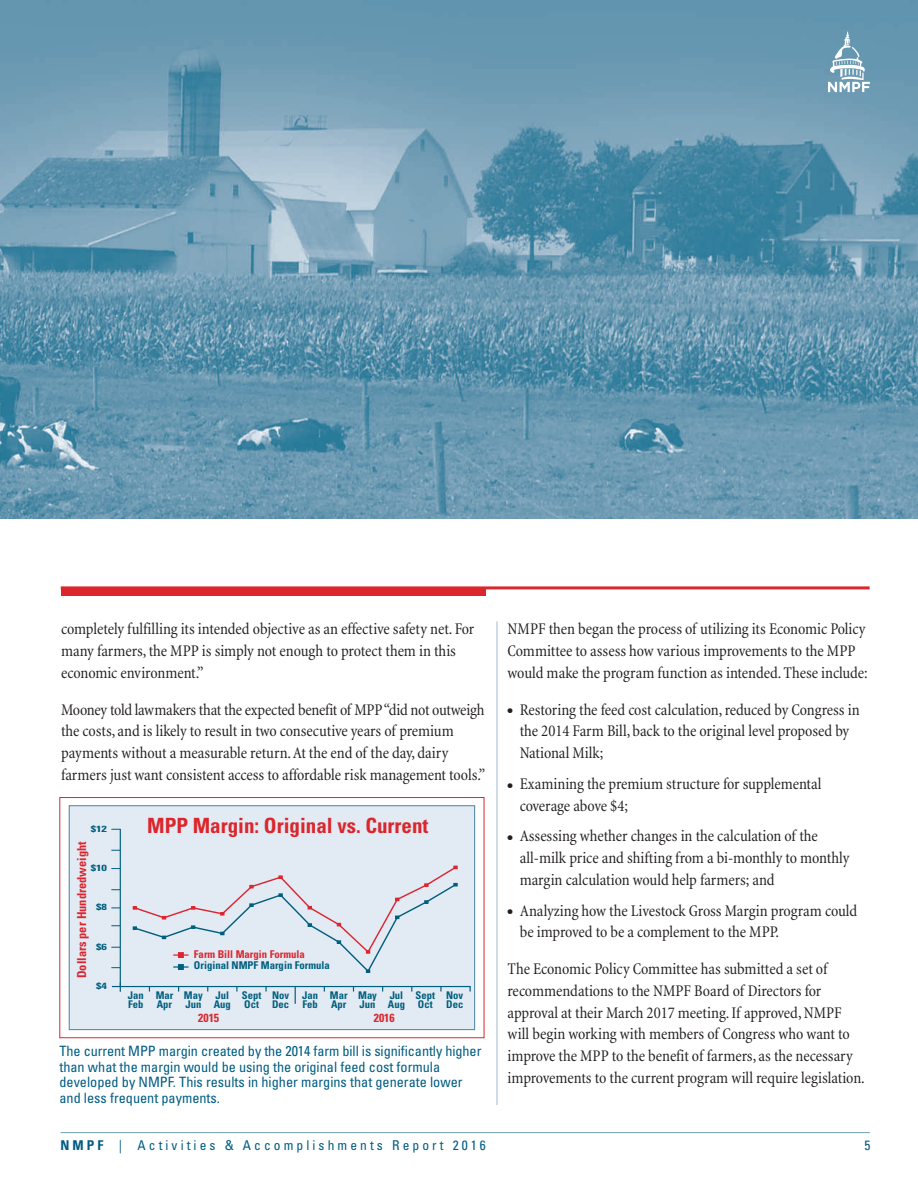
<style>
.page{position:relative;width:918px;height:1188px;background:#fff}
.page>*{position:absolute;margin:0;border:0;box-sizing:border-box;transform-origin:0 0}
.t1{font:700 condensed 21px "Univers";color:#db262c}
.t2{font:condensed 16.5px/21.8px "Minion";letter-spacing:-.005em;color:#231f20}
.t3{font:condensed 14.25px/15.6px "Univers";color:#005d83}
.t4{font:condensed 13.5px "Univers";letter-spacing:.23em;color:#005d83}
.t5{font:700 condensed 12.45px "Univers";color:#dc252e}
.t6{font:700 condensed 11.7px "Univers";color:#dc252e}
.t7{font:700 condensed 10.65px/9.3px "Univers";color:#005f7f}
.t8{font:700 condensed 10.65px "Univers";color:#dc252e}
.t9{font:700 condensed 8.85px "Univers";color:#005f7f;scale:1.38 1}
.s1{font-weight:700}
</style>
<div class="page">
<img style="left:0;top:0;width:918px;height:518px">
<div style="left:59px;top:797px;width:425px;height:241px;border:1px solid #db262c"></div>
<hr style="left:61px;top:1132px;width:809px;height:1px;background:#709db5">
<div style="left:61px;top:587px;width:424px;height:9px;background:#db262c"></div>
<hr style="left:61px;top:586px;width:809px;height:3px;background:#db262c">
<svg style="left:828px;top:32px;width:42px;height:60px"></svg>
<div style="left:70px;top:806px;width:404px;height:223px;background:#e2eaf3"></div>
<hr style="left:120px;top:986px;width:351px;height:1px;background:#005f7f">
<svg style="left:295px;top:987px;width:1px;height:17px"></svg>
<hr style="left:120px;top:829px;width:1px;height:163px;background:#005f7f">
<svg style="left:112px;top:983px;width:8px;height:4px"></svg>
<svg style="left:133px;top:865px;width:325px;height:108px"></svg>
<div style="left:69px;top:805px;width:406px;height:225px;border:1px solid #598faa"></div>
<hr style="left:497px;top:621px;width:1px;height:484px;background:#a3bdce">
<p class="t2" style="left:61px;top:620px;width:415px">completely fulfilling its intended objective as an effective safety net. For many farmers,the MPP is simply not enough to protect them in this economic environment.”</p>
<p class="t2" style="left:61px;top:700px;width:426px">Mooney told lawmakers that the expected benefit of MPP“did not outweigh the costs, and is likely to result in two consecutive years of premium payments without a measurable return.At the end of the day, dairy farmers just want consistent access to affordable risk management tools.”</p>
<p class="t9" style="left:91px;top:825px;width:13px">$12</p>
<p class="t5" style="left:77px;top:978px;width:138px;rotate:-90deg">Dollars per Hundredweight</p>
<p class="t9" style="left:91px;top:865px;width:13px">$10</p>
<p class="t9" style="left:96px;top:904px;width:9px">$8</p>
<p class="t9" style="left:96px;top:943px;width:9px">$6</p>
<p class="t9" style="left:96px;top:983px;width:9px">$4</p>
<p class="t1" style="left:147px;top:818px;width:283px">MPP Margin: Original vs. Current</p>
<p class="t8" style="left:194px;top:950px;width:113px">Farm Bill Margin Formula</p>
<p class="t7" style="left:194px;top:962px;width:138px">Original NMPF Margin Formula</p>
<p class="t7" style="left:128px;top:991px;width:17px">Jan<br>Feb</p>
<p class="t7" style="left:156px;top:991px;width:19px">Mar<br>Apr</p>
<p class="t7" style="left:184px;top:991px;width:20px">May<br>Jun</p>
<p class="t7" style="left:214px;top:991px;width:19px">Jul<br>Aug</p>
<p class="t7" style="left:242px;top:991px;width:21px">Sept<br>Oct</p>
<p class="t7" style="left:272px;top:991px;width:19px">Nov<br>Dec</p>
<p class="t7" style="left:302px;top:991px;width:17px">Jan<br>Feb</p>
<p class="t7" style="left:330px;top:991px;width:19px">Mar<br>Apr</p>
<p class="t7" style="left:358px;top:991px;width:20px">May<br>Jun</p>
<p class="t7" style="left:388px;top:991px;width:19px">Jul<br>Aug</p>
<p class="t7" style="left:416px;top:991px;width:21px">Sept<br>Oct</p>
<p class="t7" style="left:446px;top:991px;width:19px">Nov<br>Dec</p>
<p class="t6" style="left:198px;top:1014px;width:22px">2015</p>
<p class="t6" style="left:374px;top:1014px;width:22px">2016</p>
<p class="t3" style="left:59px;top:1044px;width:424px">The current MPP margin created by the 2014 farm bill is significantly higher than what the margin would be using the original feed cost formula developed by NMPF. This results in higher margins that generate lower and less frequent payments.</p>
<p class="t2" style="left:508px;top:620px;width:362px">NMPF then began the process of utilizing its Economic Policy<br>Committee to assess how various improvements to the MPP would make the program function as intended.These include:</p>
<p class="t2" style="left:520px;top:700px;width:341px;text-indent:-12px">● Restoring the feed cost calculation,reduced by Congress in the 2014 Farm Bill, back to the original level proposed by<br>National Milk;</p>
<p class="t2" style="left:520px;top:774px;width:303px;text-indent:-12px">● Examining the premium structure for supplemental coverage above $4;</p>
<p class="t2" style="left:520px;top:827px;width:331px;text-indent:-12px">● Assessing whether changes in the calculation of the all-milk price and shifting from a bi-monthly to monthly margin calculation would help farmers; and</p>
<p class="t2" style="left:520px;top:901px;width:339px;text-indent:-12px">● Analyzing how the Livestock Gross Margin program could be improved to be a complement to the MPP.</p>
<p class="t2" style="left:508px;top:960px;width:359px">The Economic Policy Committee has submitted a set of recommendations to the NMPF Board of Directors for approval at their March 2017 meeting.If approved,NMPF will begin working with members of Congress who want to improve the MPP to the benefit of farmers, as the necessary improvements to the current program will require legislation.</p>
<p class="t4" style="left:61px;top:1141px;width:427px"><span class="s1">NMPF</span> | Activities &amp; Accomplishments Report 2016</p>
<p class="t4" style="left:864px;top:1141px;width:7px">5</p>
</div>
